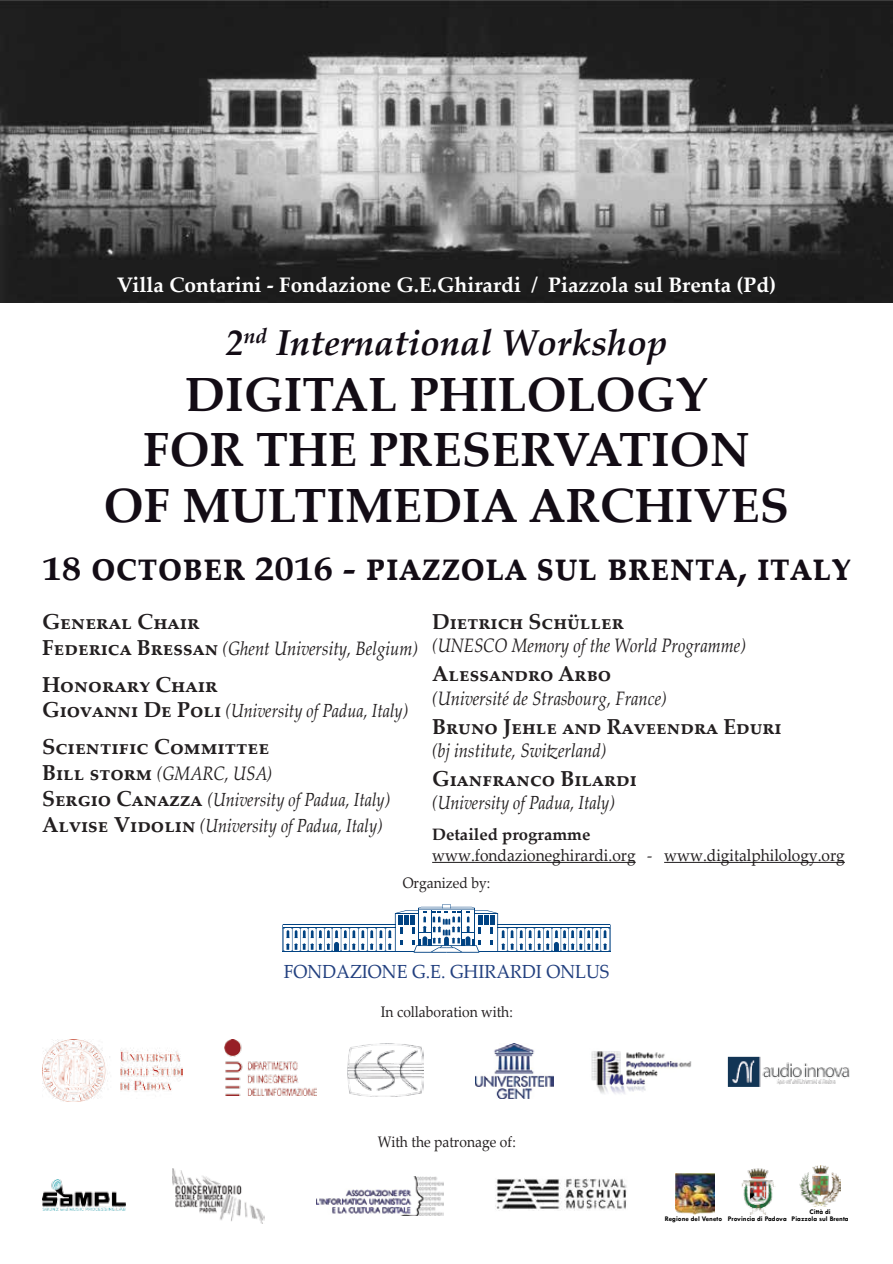
<style>
.page{position:relative;width:893px;height:1264px;background:#fff}
.page>*{position:absolute;margin:0;border:0;box-sizing:border-box;transform-origin:0 0}
.t1{font:700 48px/55.5px "Palatino Linotype";color:#130c15;text-align:center}
.t2{font:700 45px "Palatino Linotype";color:#130c15;scale:.87 1}
.t3{font:italic 700 36px "Palatino Linotype";color:#130c15}
.t4{font:700 21.6px "Palatino Linotype";color:#231f20}
.t5{font:700 21px "Palatino Linotype";color:#fff}
.t6{font:italic 19.5px "Palatino Linotype";color:#231f20;scale:.86 1}
.t7{font:italic 19.05px/26px "Palatino Linotype";color:#231f20;scale:.86 1}
.t8{font:18.9px "Palatino Linotype";color:#22407f;scale:.94 1}
.t9{font:16.95px "Palatino Linotype";color:#231f20;scale:.92 1}
.t10{font:700 16.5px "Palatino Linotype";color:#231f20}
.t11{font:15.3px "Palatino Linotype";color:#231f20;scale:.91 1}
.t12{font:700 7.2px/6.6px "Tw Cen";color:#000}
.s1{font-size:33.75px}
.s2{font-weight:700;font-style:normal;font-size:21.6px}
.s3{font-size:19.5px}
</style>
<div class="page">
<img style="left:0;top:0;width:893px;height:302px">
<img style="left:728px;top:1057px;width:121px;height:30px">
<img style="left:800px;top:1165px;width:41px;height:41px">
<img style="left:741px;top:1168px;width:35px;height:47px">
<img style="left:675px;top:1174px;width:39px;height:40px">
<img style="left:43px;top:1179px;width:83px;height:31px">
<img style="left:173px;top:1168px;width:91px;height:55px">
<img style="left:224px;top:1039px;width:93px;height:57px">
<img style="left:43px;top:1039px;width:139px;height:63px">
<img style="left:476px;top:1043px;width:77px;height:55px">
<img style="left:591px;top:1051px;width:101px;height:43px">
<img style="left:317px;top:1176px;width:126px;height:39px">
<img style="left:347px;top:1044px;width:76px;height:53px">
<img style="left:564px;top:1178px;width:63px;height:33px">
<img style="left:495px;top:1178px;width:66px;height:33px">
<hr style="left:432px;top:862px;width:204px;height:1px;background:#231f20">
<hr style="left:664px;top:862px;width:181px;height:1px;background:#231f20">
<svg style="left:282px;top:904px;width:329px;height:49px"></svg>
<p class="t5" style="left:117px;top:270px;width:661px">Villa Contarini - Fondazione G.E.Ghirardi / Piazzola sul Brenta (Pd)</p>
<h3 class="t3" style="left:226px;top:317px;width:443px">2<sup>nd</sup> International Workshop</h3>
<h1 class="t1" style="left:104px;top:365px;width:687px">DIGITAL PHILOLOGY<br>FOR THE PRESERVATION<br>OF MULTIMEDIA ARCHIVES</h1>
<h2 class="t2" style="left:42px;top:532px;width:931px"><span class="s1">18</span> OCTOBER <span class="s1">2016 -</span> PIAZZOLA SUL BRENTA, ITALY</h2>
<p class="t4" style="left:42px;top:606px;width:159px">GENERAL CHAIR</p>
<p class="t6" style="left:42px;top:634px;width:439px"><span class="s2">FEDERICA BRESSAN</span> (Ghent University, Belgium)</p>
<p class="t4" style="left:42px;top:669px;width:177px">HONORARY CHAIR</p>
<p class="t7" style="left:42px;top:697px;width:427px"><span class="s2">GIOVANNI DE POLI</span> <span class="s3">(</span>University of Padua, Italy<span class="s3">)</span></p>
<p class="t4" style="left:42px;top:731px;width:229px">SCIENTIFIC COMMITTEE</p>
<p class="t6" style="left:42px;top:760px;width:269px"><span class="s2">BILL STORM</span> (GMARC, USA)</p>
<p class="t7" style="left:42px;top:786px;width:406px"><span class="s2">SERGIO CANAZZA</span> <span class="s3">(</span>University of Padua, Italy<span class="s3">)<br></span><span class="s2">ALVISE VIDOLIN</span> <span class="s3">(</span>University of Padua, Italy<span class="s3">)</span></p>
<p class="t4" style="left:432px;top:606px;width:193px">DIETRICH SCHÜLLER</p>
<p class="t6" style="left:432px;top:632px;width:366px">(UNESCO Memory of the World Programme)</p>
<p class="t4" style="left:432px;top:658px;width:181px">ALESSANDRO ARBO</p>
<p class="t6" style="left:432px;top:684px;width:274px">(Université de Strasbourg, France)</p>
<p class="t4" style="left:432px;top:711px;width:351px">BRUNO JEHLE AND RAVEENDRA EDURI</p>
<p class="t6" style="left:432px;top:736px;width:204px">(bj institute, Switzerland)</p>
<p class="t4" style="left:432px;top:763px;width:206px">GIANFRANCO BILARDI</p>
<p class="t7" style="left:432px;top:789px;width:214px"><span class="s3">(</span>University of Padua, Italy<span class="s3">)</span></p>
<p class="t10" style="left:432px;top:823px;width:160px">Detailed programme</p>
<p class="t9" style="left:432px;top:843px;width:450px">www.fondazioneghirardi.org - www.digitalphilology.org</p>
<p class="t11" style="left:403px;top:871px;width:98px">Organized by:</p>
<p class="t8" style="left:284px;top:958px;width:348px">FONDAZIONE G.E. GHIRARDI ONLUS</p>
<p class="t11" style="left:381px;top:1001px;width:146px">In collaboration with:</p>
<p class="t11" style="left:378px;top:1130px;width:153px">With the patronage of:</p>
<p class="t12" style="left:665px;top:1208px;width:185px;text-indent:145px">Città di<br>Regione del Veneto Provincia di Padova Piazzola sul Brenta</p>
</div>
